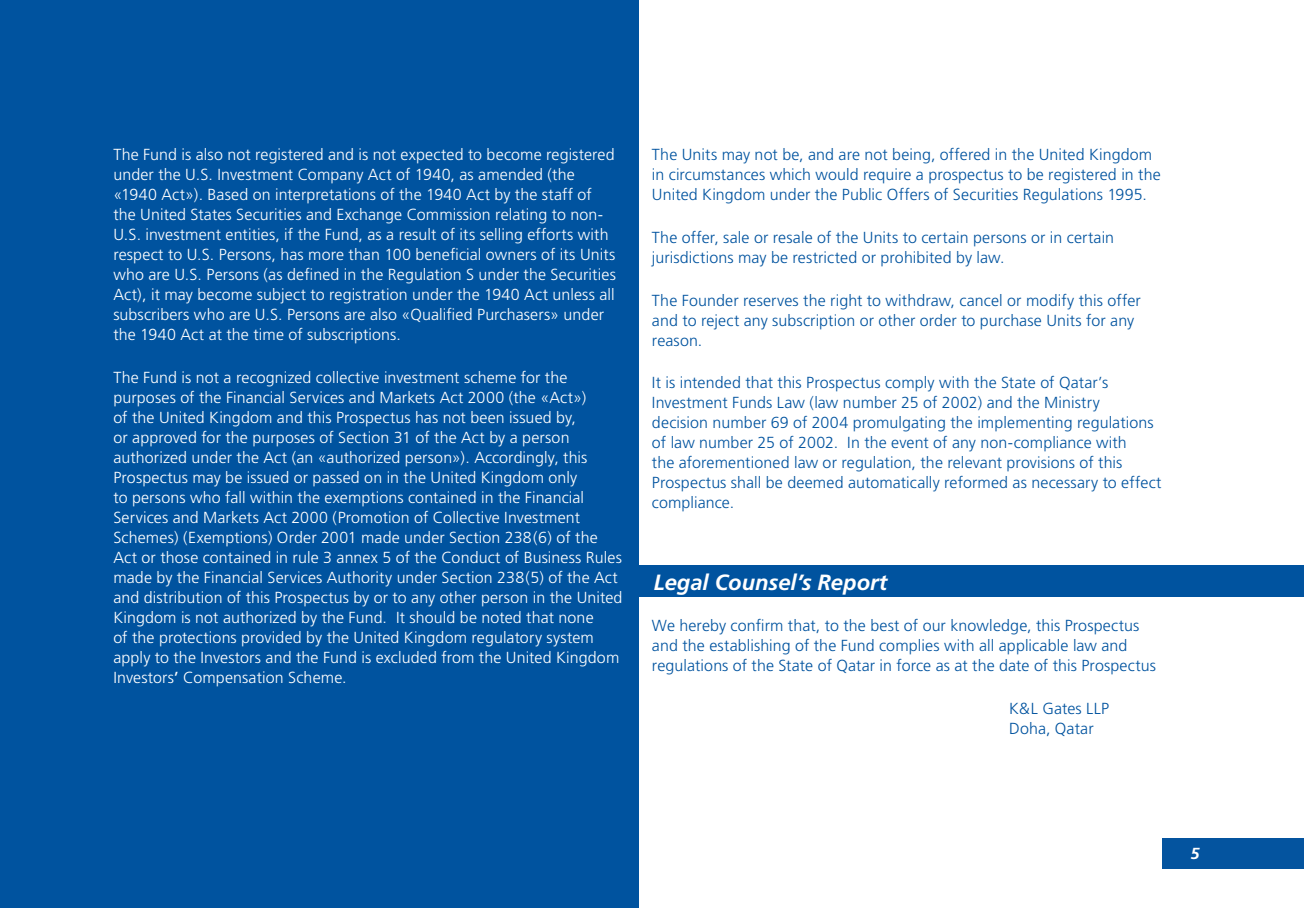
<style>
.page{position:relative;width:1304px;height:908px;background:#fff}
.page>*{position:absolute;margin:0;border:0;box-sizing:border-box;transform-origin:0 0}
.t1{font:italic 700 22px "Frutiger";color:#fff}
.t2{font:300 16px/20px "Frutiger";letter-spacing:.005em;color:#fff}
.t3{font:300 16px/20px "Frutiger";letter-spacing:.005em;color:#00539f}
.t4{font:italic 700 16px "Frutiger";color:#fff}
.s1{font-weight:400}
</style>
<div class="page">
<div style="left:1162px;top:837px;width:142px;height:30px;background:#04549f"></div>
<div style="left:0;top:0;width:639px;height:907px;background:#00539f"></div>
<div style="left:625px;top:565px;width:679px;height:32px;background:#00539f"></div>
<p class="t2" style="left:113px;top:144px;width:504px">The Fund is also not registered and is not expected to become registered under the U.S. Investment Company Act of 1940, as amended (the «1940 Act»). Based on interpretations of the 1940 Act by the staff of the United States Securities and Exchange Commission relating to non-U.S. investment entities, if the Fund, as a result of its selling efforts with respect to U.S. Persons, has more than 100 beneficial owners of its Units who are U.S. Persons (as defined in the Regulation S under the Securities Act), it may become subject to registration under the 1940 Act unless all subscribers who are U.S. Persons are also «Qualified Purchasers» under the 1940 Act at the time of subscriptions.</p>
<p class="t2" style="left:113px;top:367px;width:511px">The Fund is not a recognized collective investment scheme for the purposes of the Financial Services and Markets Act 2000 (the «Act»)<br>of the United Kingdom and this Prospectus has not been issued by,<br>or approved for the purposes of Section 31 of the Act by a person authorized under the Act (an «authorized person»). Accordingly, this Prospectus may be issued or passed on in the United Kingdom only<br>to persons who fall within the exemptions contained in the Financial Services and Markets Act 2000 (Promotion of Collective Investment Schemes) (Exemptions) Order 2001 made under Section 238(6) of the Act or those contained in rule 3 annex 5 of the Conduct of Business Rules made by the Financial Services Authority under Section 238(5) of the Act and distribution of this Prospectus by or to any other person in the United Kingdom is not authorized by the Fund. It should be noted that none<br>of the protections provided by the United Kingdom regulatory system apply to the Investors and the Fund is excluded from the United Kingdom Investors<span class="s1">’</span> Compensation Scheme.</p>
<p class="t3" style="left:652px;top:144px;width:510px">The Units may not be, and are not being, offered in the United Kingdom in circumstances which would require a prospectus to be registered in the<br>United Kingdom under the Public Offers of Securities Regulations 1995.</p>
<p class="t3" style="left:652px;top:227px;width:464px">The offer, sale or resale of the Units to certain persons or in certain jurisdictions may be restricted or prohibited by law.</p>
<p class="t3" style="left:652px;top:290px;width:490px">The Founder reserves the right to withdraw, cancel or modify this offer and to reject any subscription or other order to purchase Units for any reason.</p>
<p class="t3" style="left:652px;top:372px;width:511px">It is intended that this Prospectus comply with the State of Qatar’s Investment Funds Law (law number 25 of 2002) and the Ministry<br>decision number 69 of 2004 promulgating the implementing regulations of law number 25 of 2002. In the event of any non-compliance with<br>the aforementioned law or regulation, the relevant provisions of this Prospectus shall be deemed automatically reformed as necessary to effect compliance.</p>
<h1 class="t1" style="left:654px;top:569px;width:235px">Legal Counsel’s Report</h1>
<p class="t3" style="left:652px;top:615px;width:505px">We hereby confirm that, to the best of our knowledge, this Prospectus and the establishing of the Fund complies with all applicable law and regulations of the State of Qatar in force as at the date of this Prospectus</p>
<p class="t3" style="left:1009px;top:698px;width:102px">K&amp;L Gates LLP<br>Doha, Qatar</p>
<p class="t4" style="left:1190px;top:844px;width:10px">5</p>
</div>
